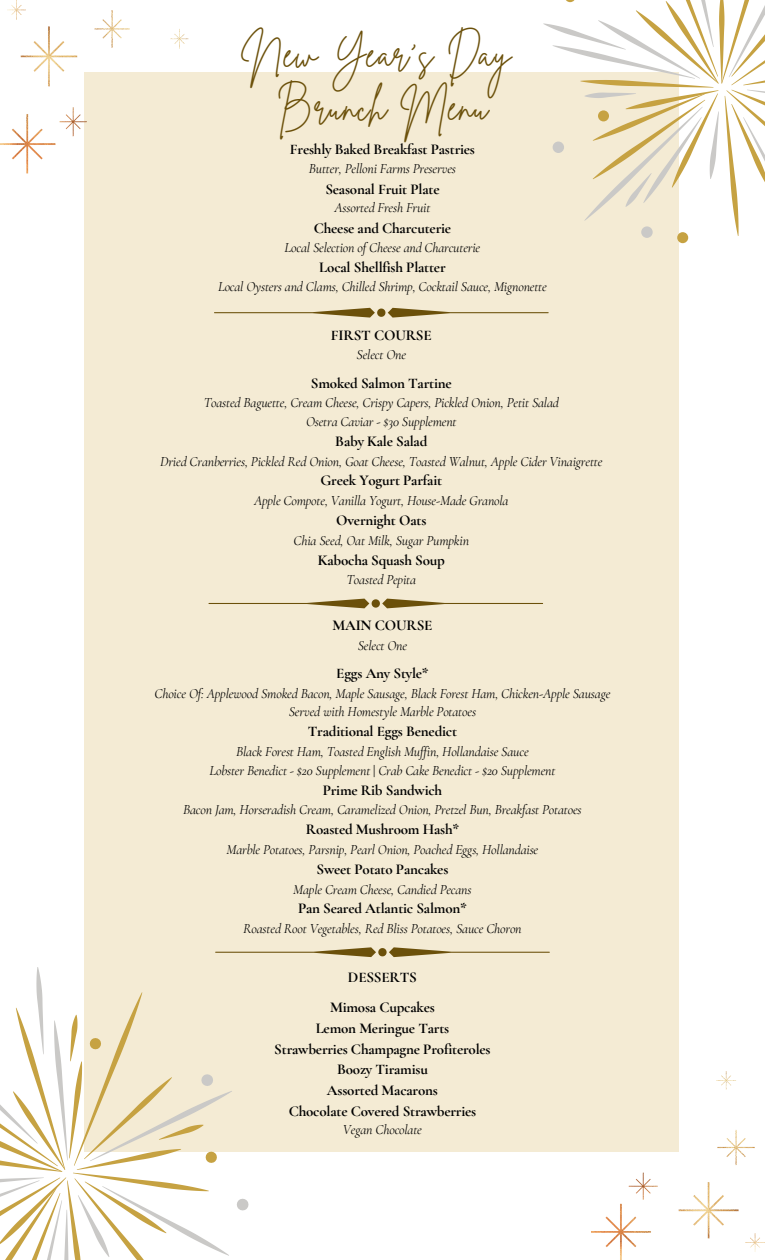
<style>
.page{position:relative;width:765px;height:1260px;background:#fff}
.page>*{position:absolute;margin:0;border:0;box-sizing:border-box;transform-origin:0 0}
.t1{font:37.5px/52.5px "Brittany Signature";letter-spacing:.025em;color:#6b500a;text-align:center}
.t2{font:700 15px "Cormorant Garamond";letter-spacing:-.015em;color:#000}
.t3{font:italic 13.75px "Cormorant Garamond";letter-spacing:-.015em;color:#000}
.s1{font-weight:700;font-style:normal}
</style>
<div class="page">
<img style="left:592px;top:1072px;width:173px;height:188px">
<div style="left:84px;top:73px;width:594px;height:1079px;background:#f4ebd4"></div>
<svg style="left:0;top:967px;width:249px;height:293px"></svg>
<svg style="left:543px;top:0;width:222px;height:243px"></svg>
<div style="left:641px;top:226px;width:12px;height:12px;background:#cac9c7;border-radius:50%"></div>
<div style="left:553px;top:142px;width:11px;height:11px;background:#cac9c7;border-radius:50%"></div>
<svg style="left:214px;top:308px;width:335px;height:10px"></svg>
<svg style="left:215px;top:947px;width:335px;height:10px"></svg>
<img style="left:0;top:0;width:188px;height:173px">
<svg style="left:209px;top:599px;width:334px;height:9px"></svg>
<p class="t1" style="left:242px;top:29px;width:271px">New Year’s Day<br>Brunch Menu</p>
<h1 class="t2" style="left:290px;top:141px;width:187px">Freshly Baked Breakfast Pastries</h1>
<p class="t3" style="left:309px;top:160px;width:149px">Butter, Pelloni Farms Preserves</p>
<p class="t2" style="left:325px;top:180px;width:116px">Seasonal Fruit Plate</p>
<p class="t3" style="left:334px;top:200px;width:98px">Assorted Fresh Fruit</p>
<p class="t2" style="left:314px;top:219px;width:139px">Cheese and Charcuterie</p>
<p class="t3" style="left:285px;top:239px;width:197px">Local Selection of Cheese and Charcuterie</p>
<p class="t2" style="left:319px;top:259px;width:128px">Local Shellfish Platter</p>
<p class="t3" style="left:218px;top:279px;width:330px">Local Oysters and Clams, Chilled Shrimp, Cocktail Sauce, Mignonette</p>
<p class="t2" style="left:331px;top:326px;width:102px">FIRST COURSE</p>
<p class="t3" style="left:357px;top:347px;width:51px">Select One</p>
<p class="t2" style="left:311px;top:374px;width:142px">Smoked Salmon Tartine</p>
<p class="t3" style="left:204px;top:395px;width:357px">Toasted Baguette, Cream Cheese, Crispy Capers, Pickled Onion, Petit Salad</p>
<p class="t3" style="left:306px;top:413px;width:152px">Osetra Caviar - $30 Supplement</p>
<p class="t2" style="left:335px;top:432px;width:94px">Baby Kale Salad</p>
<p class="t3" style="left:160px;top:453px;width:444px">Dried Cranberries, Pickled Red Onion, Goat Cheese, Toasted Walnut, Apple Cider Vinaigrette</p>
<p class="t2" style="left:320px;top:472px;width:123px">Greek Yogurt Parfait</p>
<p class="t3" style="left:254px;top:493px;width:256px">Apple Compote, Vanilla Yogurt, House-Made Granola</p>
<p class="t2" style="left:336px;top:511px;width:92px">Overnight Oats</p>
<p class="t3" style="left:294px;top:532px;width:177px">Chia Seed, Oat Milk, Sugar Pumpkin</p>
<p class="t2" style="left:318px;top:551px;width:129px">Kabocha Squash Soup</p>
<p class="t3" style="left:347px;top:572px;width:71px">Toasted Pepita</p>
<p class="t2" style="left:332px;top:616px;width:102px">MAIN COURSE</p>
<p class="t3" style="left:358px;top:637px;width:51px">Select One</p>
<p class="t2" style="left:336px;top:664px;width:94px">Eggs Any Style*</p>
<p class="t3" style="left:155px;top:685px;width:457px">Choice Of: Applewood Smoked Bacon, Maple Sausage, Black Forest Ham, Chicken-Apple Sausage</p>
<p class="t3" style="left:289px;top:704px;width:189px">Served with Homestyle Marble Potatoes</p>
<p class="t2" style="left:308px;top:722px;width:151px">Traditional Eggs Benedict</p>
<p class="t3" style="left:236px;top:743px;width:294px">Black Forest Ham, Toasted English Muf in, Hollandaise Sauce</p>
<p class="t3" style="left:209px;top:762px;width:348px">Lobster Benedict - $20 Supplement <span class="s1">|</span> Crab Cake Benedict - $20 Supplement</p>
<p class="t2" style="left:323px;top:781px;width:121px">Prime Rib Sandwich</p>
<p class="t3" style="left:183px;top:802px;width:400px">Bacon Jam, Horseradish Cream, Caramelized Onion, Pretzel Bun, Breakfast Potatoes</p>
<p class="t2" style="left:306px;top:820px;width:155px">Roasted Mushroom Hash*</p>
<p class="t3" style="left:227px;top:841px;width:313px">Marble Potatoes, Parsnip, Pearl Onion, Poached Eggs, Hollandaise</p>
<p class="t2" style="left:317px;top:860px;width:133px">Sweet Potato Pancakes</p>
<p class="t3" style="left:293px;top:881px;width:180px">Maple Cream Cheese, Candied Pecans</p>
<p class="t2" style="left:298px;top:899px;width:170px">Pan Seared Atlantic Salmon*</p>
<p class="t3" style="left:243px;top:920px;width:280px">Roasted Root Vegetables, Red Bliss Potatoes, Sauce Choron</p>
<p class="t2" style="left:348px;top:968px;width:71px">DESSERTS</p>
<p class="t2" style="left:330px;top:999px;width:106px">Mimosa Cupcakes</p>
<p class="t2" style="left:316px;top:1019px;width:135px">Lemon Meringue Tarts</p>
<p class="t2" style="left:274px;top:1040px;width:218px">Strawberries Champagne Profiteroles</p>
<h2 class="t2" style="left:337px;top:1061px;width:92px">Boozy Tiramisu</h2>
<p class="t2" style="left:327px;top:1081px;width:113px">Assorted Macarons</p>
<p class="t2" style="left:289px;top:1102px;width:189px">Chocolate Covered Strawberries</p>
<p class="t3" style="left:343px;top:1122px;width:81px">Vegan Chocolate</p>
</div>
